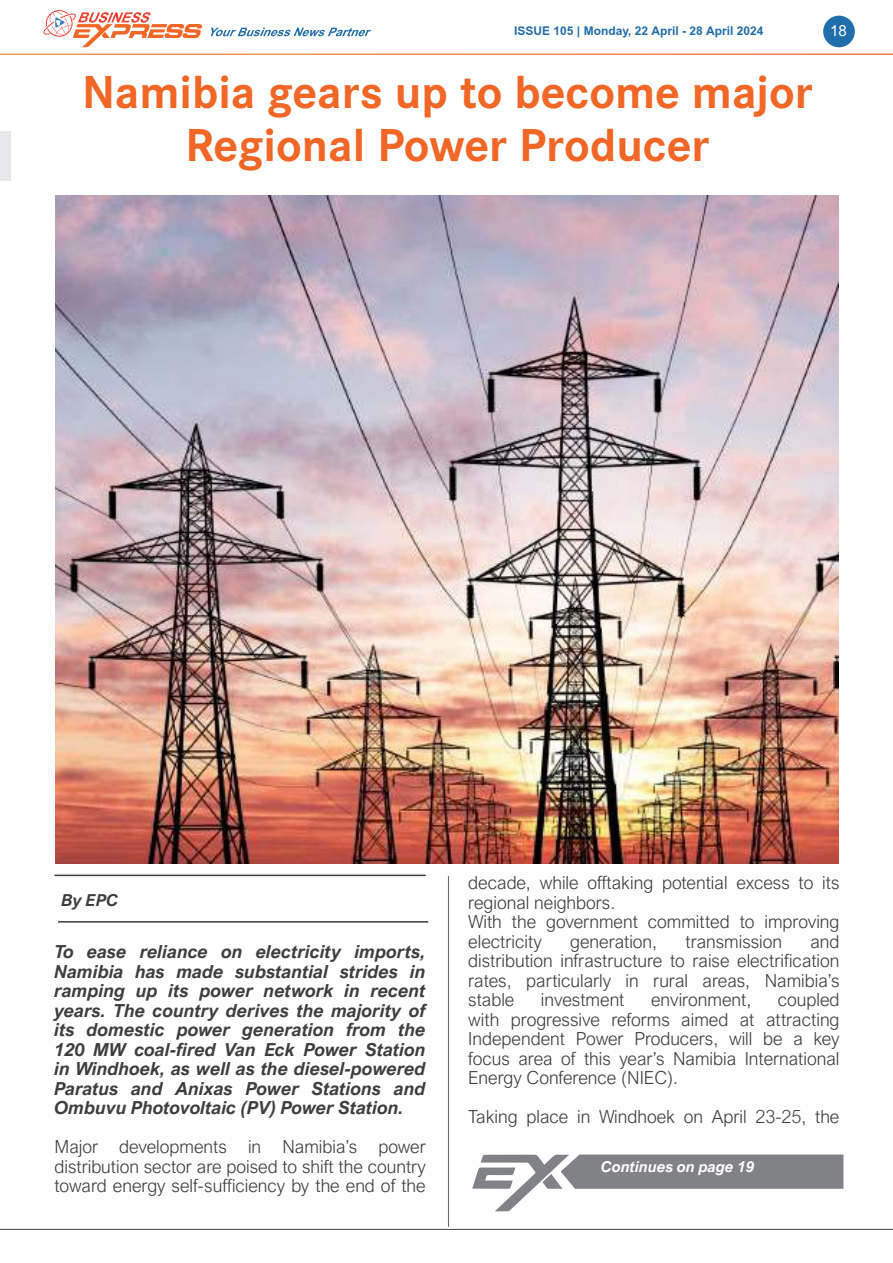
<style>
.page{position:relative;width:893px;height:1263px;background:#fff}
.page>*{position:absolute;margin:0;border:0;box-sizing:border-box;transform-origin:0 0}
.t1{font:700 48px/52.5px "Corporate S";color:#f26626;text-align:center}
.t2{font:300 18px/19.5px "Arial Nova";color:#3e3e3f;text-align:justify}
.t3{font:italic 700 18px/19.5px "Arial Nova";color:#3e3e3f;text-align:justify}
.t4{font:italic 700 16.5px "Arial Nova";color:#3e3e3f}
.t5{font:italic 700 15px "Arial Nova";color:#fff}
.t6{font:15px "Arial Nova";color:#fff}
.t7{font:12px "Arial GEO Bold";color:#216ead}
</style>
<div class="page">
<hr style="left:0;top:1229px;width:893px;height:1px;background:#57585a">
<div style="left:823px;top:16px;width:32px;height:31px;background:#216ead;border-radius:50%"></div>
<svg style="left:43px;top:10px;width:160px;height:37px"></svg>
<svg style="left:211px;top:28px;width:160px;height:8px"></svg>
<div style="left:0;top:131px;width:11px;height:50px;background:#e6e7e9"></div>
<hr style="left:448px;top:876px;width:1px;height:351px;background:#6c6d70">
<hr style="left:58px;top:921px;width:370px;height:1px;background:#3e3e3f">
<hr style="left:54px;top:875px;width:372px;height:1px;background:#3e3e3f">
<img style="left:55px;top:196px;width:783px;height:667px">
<svg style="left:472px;top:1154px;width:371px;height:57px"></svg>
<p class="t7" style="left:514px;top:22px;width:251px">ISSUE 105 | Monday, 22 April - 28 April 2024</p>
<p class="t6" style="left:830px;top:22px;width:18px">18</p>
<h1 class="t1" style="left:82px;top:67px;width:732px">Namibia gears up to become major<br>Regional Power Producer</h1>
<p class="t4" style="left:61px;top:891px;width:58px">By EPC</p>
<p class="t3" style="left:54px;top:942px;width:373px">To ease reliance on electricity imports, Namibia has made substantial strides in ramping up its power network in recent years. The country derives the majority of its domestic power generation from the 120 MW coal-fired Van Eck Power Station in Windhoek, as well as the diesel-powered Paratus and Anixas Power Stations and Ombuvu Photovoltaic (PV) Power Station.</p>
<p class="t2" style="left:54px;top:1137px;width:373px">Major developments in Namibia’s power distribution sector are poised to shift the country toward energy self-sufficiency by the end of the</p>
<p class="t2" style="left:468px;top:873px;width:373px;text-align:left">decade, while offtaking potential excess to its regional neighbors.<br>With the government committed to improving electricity</p>
<p class="t2" style="left:468px;top:932px;width:373px;text-indent:342px">and distribution infrastructure to raise electrification rates, particularly in rural areas, Namibia’s stable</p>
<p class="t2" style="left:570px;top:932px;width:89px">generation,</p>
<p class="t2" style="left:685px;top:932px;width:98px">transmission</p>
<p class="t2" style="left:468px;top:990px;width:373px;text-indent:310px">coupled with progressive reforms aimed at attracting Independent Power Producers, will be a key focus area of this year’s Namibia International Energy Conference (NIEC).</p>
<p class="t2" style="left:468px;top:1107px;width:373px">Taking place in Windhoek on April 23-25, the</p>
<p class="t2" style="left:541px;top:990px;width:85px">investment</p>
<p class="t2" style="left:651px;top:990px;width:102px">environment,</p>
<p class="t5" style="left:601px;top:1158px;width:155px">Continues on page 19</p>
</div>
